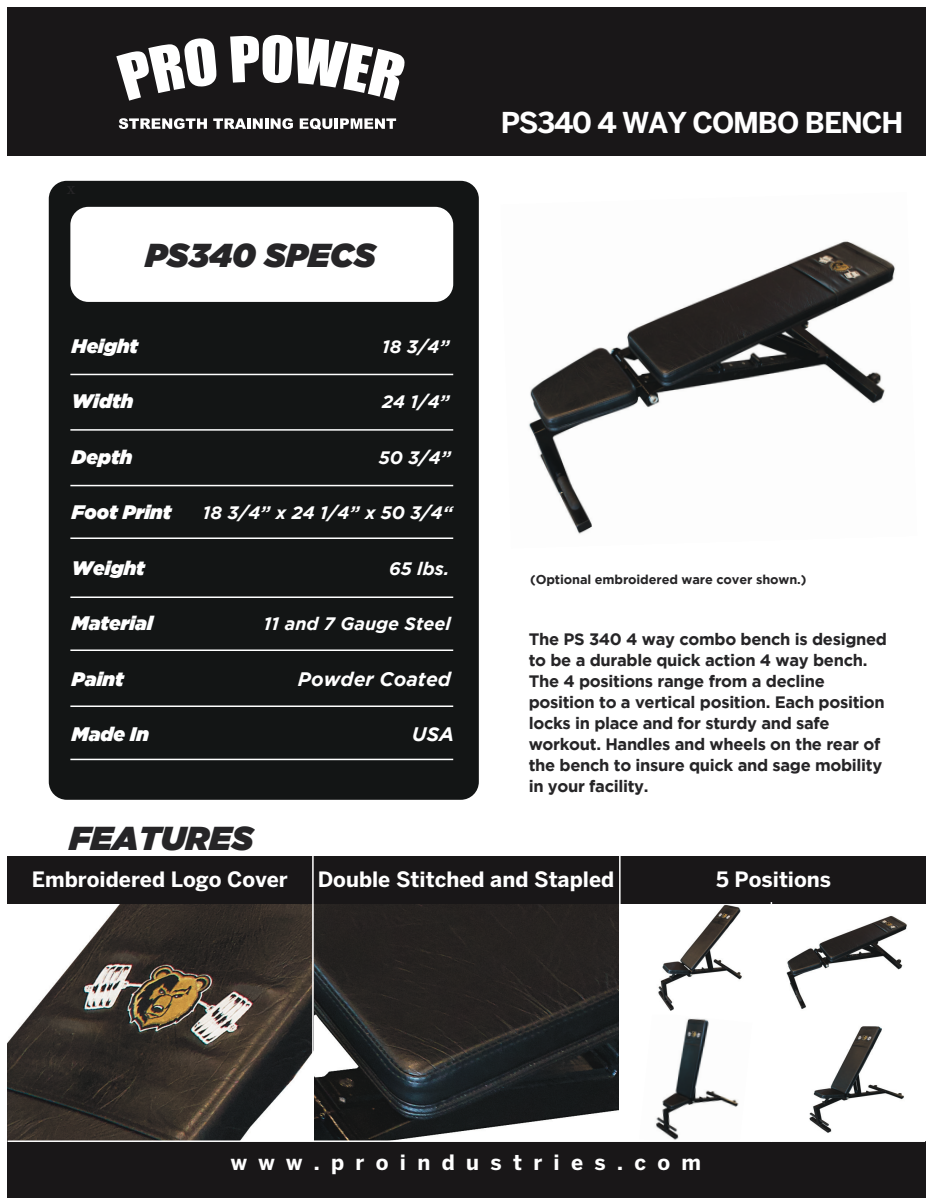
<style>
.page{position:relative;width:932px;height:1202px;background:#fff}
.page>*{position:absolute;margin:0;border:0;box-sizing:border-box;transform-origin:0 0}
.t1{font:italic 33px "Gotham Ultra";color:#262527}
.t2{font:700 28.5px "Benton Sans";letter-spacing:-.04em;color:#fff}
.t3{font:700 21px "Benton Sans";color:#fff}
.t4{font:700 21px "Benton Sans";letter-spacing:.54em;color:#fff}
.t5{font:italic 19.5px "Gotham Ultra";color:#fff}
.t6{font:italic 700 19.5px "Gotham";color:#fff}
.t7{font:italic 700 18px "Gotham";color:#fff}
.t8{font:700 16.5px/21px "Gotham";letter-spacing:-.02em;color:#262527}
.t9{font:700 12.75px "Gotham";letter-spacing:-.01em;color:#262527}
</style>
<div class="page">
<div style="left:49px;top:181px;width:430px;height:618px;background:#131515;border-radius:18px"></div>
<div style="left:7px;top:7px;width:918px;height:148px;background:#191718"></div>
<svg style="left:116px;top:38px;width:100px;height:63px"></svg>
<svg style="left:230px;top:35px;width:175px;height:66px"></svg>
<svg style="left:119px;top:118px;width:88px;height:11px"></svg>
<svg style="left:213px;top:118px;width:80px;height:11px"></svg>
<svg style="left:300px;top:118px;width:32px;height:12px"></svg>
<hr style="left:334px;top:118px;width:4px;height:11px;background:#fff">
<svg style="left:340px;top:118px;width:56px;height:11px"></svg>
<img style="left:529px;top:241px;width:366px;height:293px">
<img style="left:8px;top:903px;width:610px;height:237px">
<img style="left:645px;top:903px;width:100px;height:108px">
<img style="left:656px;top:1018px;width:83px;height:122px">
<img style="left:772px;top:903px;width:141px;height:106px">
<img style="left:809px;top:1026px;width:95px;height:107px">
<div style="left:7px;top:855px;width:918px;height:48px;background:#191718"></div>
<div style="left:7px;top:1141px;width:918px;height:56px;background:#191718"></div>
<hr style="left:312px;top:853px;width:2px;height:287px;background:#fff">
<hr style="left:619px;top:855px;width:1px;height:285px;background:#fff">
<div style="left:70px;top:207px;width:383px;height:95px;background:#fff;border-radius:18px"></div>
<hr style="left:70px;top:374px;width:383px;height:1px;background:#fff">
<hr style="left:70px;top:429px;width:383px;height:1px;background:#fff">
<hr style="left:70px;top:485px;width:383px;height:1px;background:#fff">
<hr style="left:70px;top:537px;width:383px;height:2px;background:#fff">
<hr style="left:70px;top:596px;width:383px;height:2px;background:#fff">
<hr style="left:70px;top:649px;width:383px;height:2px;background:#fff">
<hr style="left:70px;top:705px;width:383px;height:2px;background:#fff">
<hr style="left:70px;top:758px;width:383px;height:2px;background:#fff">
<hr style="left:8px;top:1140px;width:917px;height:2px;background:#fff">
<hr style="left:770px;top:902px;width:2px;height:240px;background:#fff">
<p class="t1" style="left:145px;top:236px;width:232px">PS340 SPECS</p>
<p class="t5" style="left:72px;top:334px;width:68px">Height</p>
<p class="t7" style="left:382px;top:336px;width:69px">18 3/4”</p>
<p class="t5" style="left:72px;top:390px;width:63px">Width</p>
<p class="t7" style="left:382px;top:391px;width:69px">24 1/4”</p>
<p class="t5" style="left:72px;top:445px;width:62px">Depth</p>
<p class="t7" style="left:379px;top:447px;width:74px">50 3/4”</p>
<p class="t5" style="left:72px;top:501px;width:101px">Foot Print</p>
<p class="t7" style="left:203px;top:502px;width:252px">18 3/4” x 24 1/4” x 50 3/4“</p>
<p class="t5" style="left:72px;top:556px;width:74px">Weight</p>
<p class="t7" style="left:389px;top:558px;width:62px">65 lbs.</p>
<p class="t5" style="left:72px;top:612px;width:83px">Material</p>
<p class="t7" style="left:264px;top:613px;width:189px">11 and 7 Gauge Steel</p>
<p class="t5" style="left:72px;top:667px;width:53px">Paint</p>
<p class="t6" style="left:298px;top:667px;width:155px">Powder Coated</p>
<p class="t5" style="left:72px;top:723px;width:78px">Made In</p>
<p class="t6" style="left:412px;top:723px;width:44px">USA</p>
<p class="t1" style="left:70px;top:819px;width:185px">FEATURES</p>
<p class="t2" style="left:500px;top:105px;width:404px">PS340 4 WAY COMBO BENCH</p>
<p class="t9" style="left:530px;top:572px;width:278px">(Optional embroidered ware cover shown.)</p>
<p class="t8" style="left:528px;top:628px;width:360px">The PS 340 4 way combo bench is designed to be a durable quick action 4 way bench.<br>The 4 positions range from a decline position to a vertical position. Each position locks in place and for sturdy and safe workout. Handles and wheels on the rear of the bench to insure quick and sage mobility in your facility.</p>
<p class="t3" style="left:32px;top:866px;width:257px">Embroidered Logo Cover</p>
<p class="t3" style="left:318px;top:866px;width:298px">Double Stitched and Stapled</p>
<p class="t3" style="left:716px;top:866px;width:116px">5 Positions</p>
<p class="t4" style="left:231px;top:1150px;width:472px">www.proindustries.com</p>
</div>
